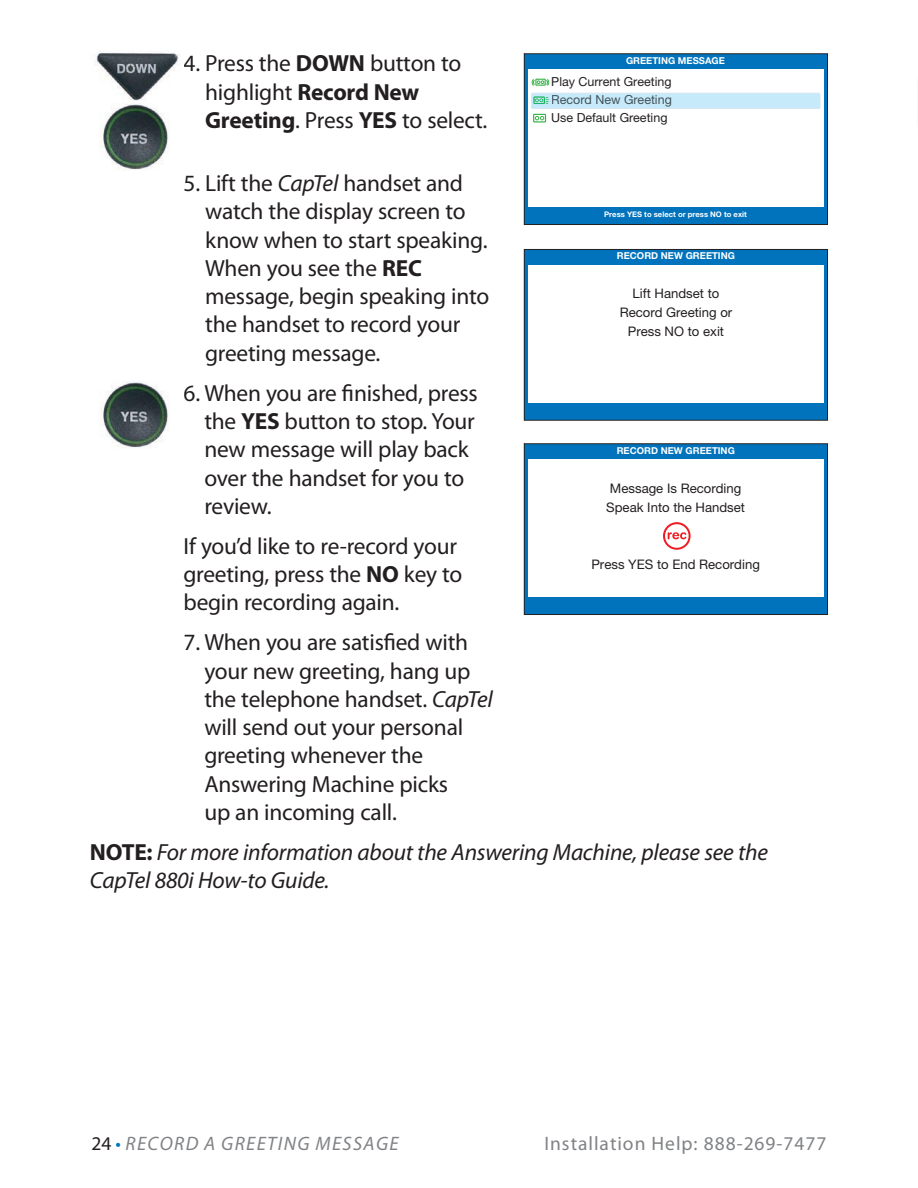
<style>
.page{position:relative;width:918px;height:1188px;background:#fff}
.page>*{position:absolute;margin:0;border:0;box-sizing:border-box;transform-origin:0 0}
.t1{font:23.4px/28.2px "Myriad Pro";letter-spacing:-.01em;color:#231f20}
.t2{font:italic 23.4px/28px "Myriad Pro";letter-spacing:-.01em;color:#231f20}
.t3{font:19.5px "Myriad Pro";letter-spacing:.05em;color:#808285}
.t4{font:italic 19.5px "Myriad Pro";letter-spacing:.07em;color:#808285}
.t5{font:13.2px/19px "Helvetica Neue LTW1 G";color:#231f20;text-align:center}
.t6{font:12.45px/17.9px "Helvetica Neue LTW1 G";color:#231f20;text-align:justify}
.t7{font:700 9.45px "Helvetica Neue LTW1 G";color:#fff}
.t8{font:700 7.65px "Helvetica Neue LTW1 G";color:#fff}
.s1{font-weight:700}
.s2{font-style:italic}
.s3{font-weight:700;font-style:normal}
.s4{font-style:normal;color:#231f20}
.s5{font-style:normal;color:#0073bc}
</style>
<div class="page">
<img style="left:94px;top:52px;width:85px;height:49px">
<img style="left:101px;top:104px;width:68px;height:66px">
<img style="left:101px;top:382px;width:68px;height:66px">
<svg style="left:524px;top:53px;width:304px;height:172px;background:#046db0"></svg>
<div style="left:528px;top:69px;width:296px;height:138px;background:#fff"></div>
<svg style="left:532px;top:79px;width:17px;height:7px"></svg>
<div style="left:533px;top:114px;width:13px;height:8px;border:1px solid #3ab54a"></div>
<svg style="left:535px;top:116px;width:9px;height:4px"></svg>
<svg style="left:531px;top:93px;width:289px;height:16px;background:#c5e8f7"></svg>
<svg style="left:524px;top:249px;width:304px;height:172px;background:#0a71b2"></svg>
<div style="left:528px;top:265px;width:296px;height:137px;background:#fff"></div>
<svg style="left:524px;top:443px;width:304px;height:172px;background:#046db0"></svg>
<div style="left:528px;top:459px;width:296px;height:138px;background:#fff"></div>
<svg style="left:663px;top:522px;width:27px;height:28px"></svg>
<hr style="left:917px;top:75px;width:1px;height:48px;background:#57585a">
<p class="t1" style="left:205px;top:49px;width:284px;text-indent:-22px">4. Press the <span class="s1">DOWN</span> button to highlight <span class="s1">Record New<br>Greeting</span>. Press <span class="s1">YES</span> to select.</p>
<p class="t7" style="left:626px;top:55px;width:100px">GREETING MESSAGE</p>
<p class="t6" style="left:551px;top:73px;width:122px">Play Current Greeting Record New Greeting Use Default Greeting</p>
<p class="t1" style="left:205px;top:169px;width:286px;text-indent:-22px">5. Lift the <span class="s2">CapTel</span> handset and watch the display screen to know when to start speaking.<br>When you see the <span class="s1">REC </span>message, begin speaking into the handset to record your greeting message.</p>
<p class="t1" style="left:204px;top:378px;width:275px;text-indent:-21px">6. When you are finished, press the <span class="s1">YES</span> button to stop. Your new message will play back over the handset for you to review.</p>
<p class="t1" style="left:184px;top:531px;width:280px">If you’d like to re-record your greeting, press the <span class="s1">NO</span> key to begin recording again.</p>
<p class="t1" style="left:204px;top:628px;width:290px;text-indent:-21px">7. When you are satisfied with your new greeting, hang up the telephone handset. <span class="s2">CapTel </span>will send out your personal greeting whenever the<br>Answering Machine picks<br>up an incoming call.</p>
<p class="t2" style="left:90px;top:838px;width:679px"><span class="s3">NOTE:</span> For more information about the Answering Machine, please see the<br>CapTel 880i How-to Guide.</p>
<p class="t8" style="left:604px;top:210px;width:144px">Press YES to select or press NO to exit</p>
<p class="t7" style="left:617px;top:250px;width:120px">RECORD NEW GREETING</p>
<p class="t5" style="left:620px;top:284px;width:114px">Lift Handset to<br>Record Greeting or<br>Press NO to exit</p>
<p class="t7" style="left:617px;top:445px;width:120px">RECORD NEW GREETING</p>
<p class="t5" style="left:606px;top:478px;width:140px;text-align:left">Message Is Recording<br>Speak Into the Handset</p>
<p class="t5" style="left:591px;top:554px;width:170px">Press YES to End Recording</p>
<p class="t4" style="left:92px;top:1132px;width:309px"><span class="s4">24</span> <span class="s5">•</span> RECORD A GREETING MESSAGE</p>
<p class="t3" style="left:545px;top:1132px;width:283px">Installation Help: 888-269-7477</p>
</div>
